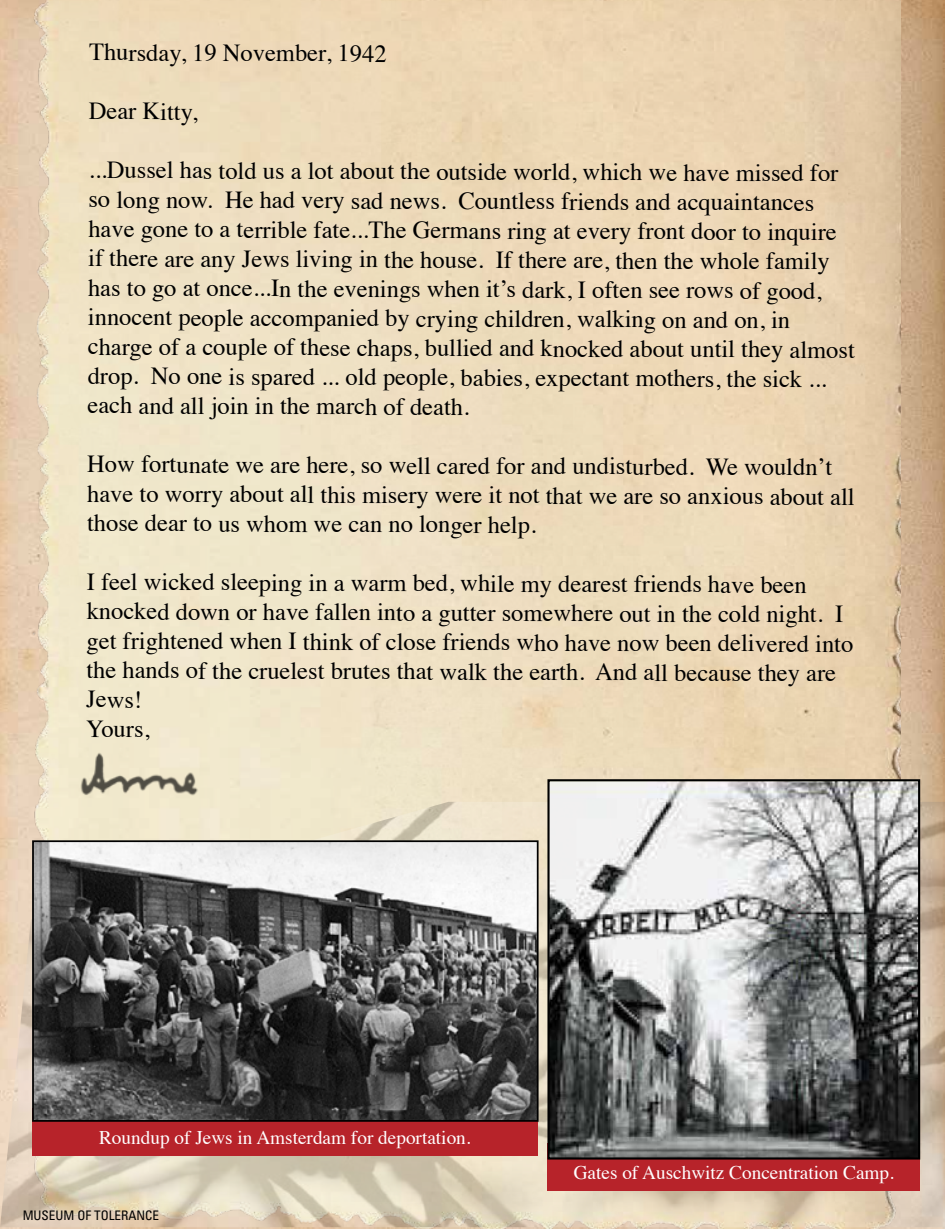
<style>
.page{position:relative;width:945px;height:1229px;background:#fff}
.page>*{position:absolute;margin:0;border:0;box-sizing:border-box;transform-origin:0 0}
.t1{font:24.5px/29.2px "Times";letter-spacing:-.005em;color:#000}
.t2{font:19.25px "Times";color:#fff}
.t3{font:condensed 13.12px "Univers LT Std";color:#000}
</style>
<div class="page">
<img style="left:901px;top:0;width:44px;height:1228px">
<img style="left:0;top:0;width:901px;height:1228px">
<img style="left:0;top:802px;width:945px;height:425px">
<img style="left:74px;top:746px;width:134px;height:65px">
<div style="left:32px;top:1108px;width:506px;height:47px;background:#b7232a"></div>
<img style="left:35px;top:843px;width:501px;height:275px">
<div style="left:32px;top:840px;width:507px;height:281px;border:2px solid #000"></div>
<div style="left:547px;top:1143px;width:373px;height:47px;background:#b7232a"></div>
<img style="left:550px;top:782px;width:367px;height:374px">
<div style="left:547px;top:779px;width:373px;height:380px;border:2px solid #000"></div>
<p class="t1" style="left:89px;top:36px;width:299px">Thursday, 19 November, 1942</p>
<p class="t1" style="left:89px;top:94px;width:110px">Dear Kitty,</p>
<p class="t1" style="left:88px;top:155px;width:769px">...Dussel has told us a lot about the outside world, which we have missed for so long now. He had very sad news. Countless friends and acquaintances have gone to a terrible fate...The Germans ring at every front door to inquire if there are any Jews living in the house. If there are, then the whole family has to go at once...In the evenings when it’s dark, I often see rows of good, innocent people accompanied by crying children, walking on and on, in charge of a couple of these chaps, bullied and knocked about until they almost drop. No one is spared ... old people, babies, expectant mothers, the sick ... each and all join in the march of death.</p>
<p class="t1" style="left:87px;top:449px;width:769px">How fortunate we are here, so well cared for and undisturbed. We wouldn’t have to worry about all this misery were it not that we are so anxious about all those dear to us whom we can no longer help.</p>
<p class="t1" style="left:86px;top:566px;width:769px">I feel wicked sleeping in a warm bed, while my dearest friends have been knocked down or have fallen into a gutter somewhere out in the cold night. I get frightened when I think of close friends who have now been delivered into the hands of the cruelest brutes that walk the earth. And all because they are Jews!<br>Yours,</p>
<p class="t2" style="left:99px;top:1119px;width:373px">Roundup of Jews in Amsterdam for deportation.</p>
<p class="t3" style="left:23px;top:1206px;width:138px">MUSEUM OF TOLERANCE</p>
<p class="t2" style="left:574px;top:1154px;width:322px">Gates of Auschwitz Concentration Camp.</p>
</div>
